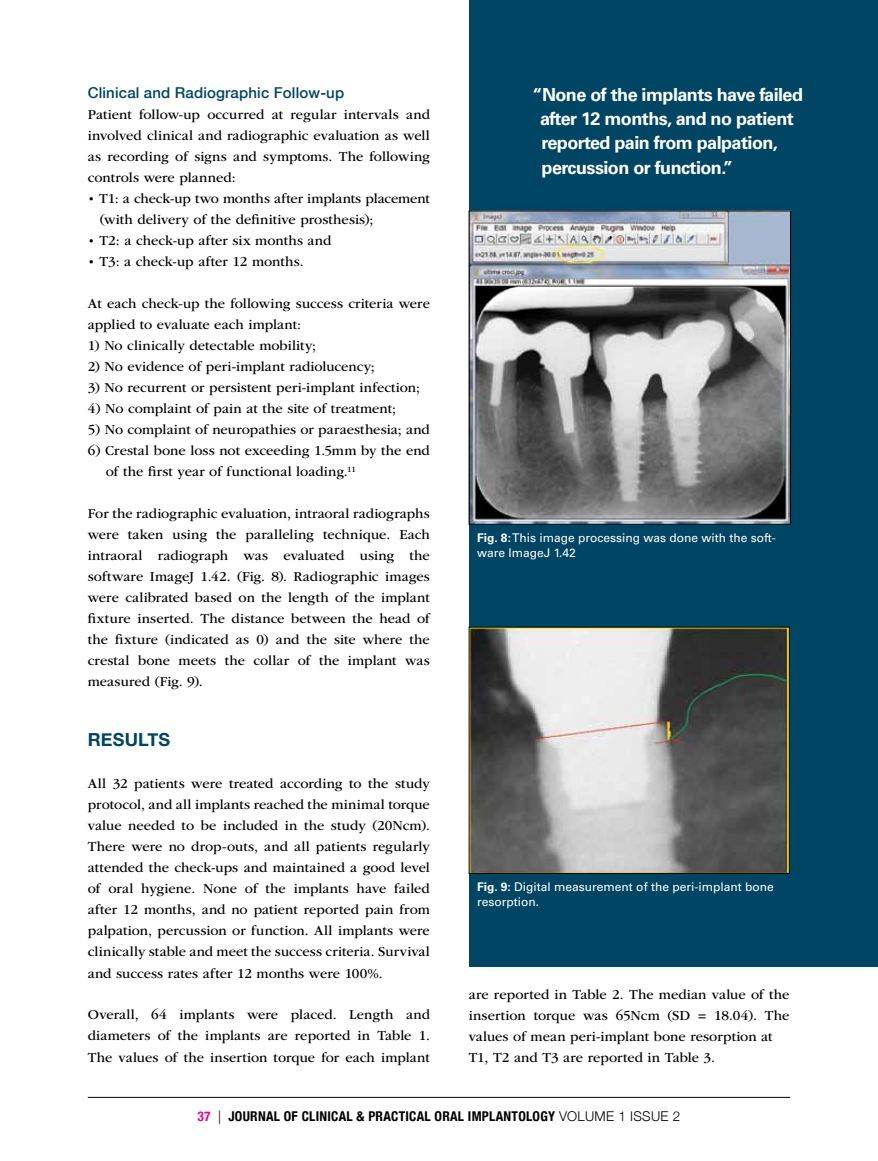
<style>
.page{position:relative;width:878px;height:1161px;background:#fff}
.page>*{position:absolute;margin:0;border:0;box-sizing:border-box;transform-origin:0 0}
.t1{font:700 18px/24.3px "Univers LT Std";letter-spacing:-.03em;color:#fff}
.t2{font:700 18px "Helvetica Neue";letter-spacing:.01em;color:#004563}
.t3{font:500 15px "Helvetica Neue";letter-spacing:.01em;color:#004563}
.t4{font:14.25px/21px "ITC Garamond Std";letter-spacing:.005em;color:#000;text-align:justify}
.t5{font:700 condensed 13.5px "Helvetica Neue";letter-spacing:.02em;color:#000}
.t6{font:12px/14.4px "Univers LT Std";color:#fff}
.s1{font-weight:700}
.s2{color:#ec008c}
.s3{font-weight:300;font-stretch:normal}
</style>
<div class="page">
<hr style="left:88px;top:1097px;width:702px;height:1px;background:#000">
<div style="left:468px;top:0;width:410px;height:967px;background:#004563"></div>
<img style="left:470px;top:213px;width:318px;height:310px">
<div style="left:468px;top:211px;width:322px;height:314px;border:1px solid #000"></div>
<img style="left:471px;top:629px;width:316px;height:243px">
<p class="t3" style="left:88px;top:84px;width:258px">Clinical and Radiographic Follow-up</p>
<p class="t4" style="left:88px;top:105px;width:343px">Patient follow-up occurred at regular intervals and involved clinical and radiographic evaluation as well as recording of signs and symptoms. The following controls were planned:</p>
<p class="t4" style="left:99px;top:189px;width:332px;text-align:left">T1: a check-up two months after implants placement (with delivery of the definitive prosthesis);<br>T2: a check-up after six months and<br>T3: a check-up after 12 months.</p>
<p class="t4" style="left:88px;top:294px;width:343px">At each check-up the following success criteria were applied to evaluate each implant:</p>
<p class="t4" style="left:88px;top:336px;width:230px">1) No clinically detectable mobility;</p>
<p class="t4" style="left:88px;top:357px;width:288px">2) No evidence of peri-implant radiolucency;</p>
<p class="t4" style="left:88px;top:378px;width:334px">3) No recurrent or persistent peri-implant infection;</p>
<p class="t4" style="left:88px;top:399px;width:310px">4) No complaint of pain at the site of treatment;</p>
<p class="t4" style="left:88px;top:420px;width:343px">5) No complaint of neuropathies or paraesthesia; and</p>
<p class="t4" style="left:106px;top:441px;width:325px;text-indent:-18px">6) Crestal bone loss not exceeding 1.5mm by the end of the first year of functional loading.<sup>11</sup></p>
<p class="t4" style="left:88px;top:504px;width:343px">For the radiographic evaluation, intraoral radiographs were taken using the paralleling technique. Each intraoral radiograph was evaluated using the software ImageJ 1.42. (Fig. 8). Radiographic images were calibrated based on the length of the implant fixture inserted. The distance between the head of the fixture (indicated as 0) and the site where the crestal bone meets the collar of the implant was measured (Fig. 9).</p>
<p class="t2" style="left:88px;top:729px;width:84px">RESULTS</p>
<p class="t4" style="left:88px;top:774px;width:343px">All 32 patients were treated according to the study protocol, and all implants reached the minimal torque value needed to be included in the study (20Ncm).<br>There were no drop-outs, and all patients regularly attended the check-ups and maintained a good level of oral hygiene. None of the implants have failed after 12 months, and no patient reported pain from palpation, percussion or function. All implants were clinically stable and meet the success criteria. Survival and success rates after 12 months were 100%.</p>
<p class="t4" style="left:88px;top:1005px;width:343px">Overall, 64 implants were placed. Length and diameters of the implants are reported in Table 1.<br>The values of the insertion torque for each implant</p>
<p class="t1" style="left:540px;top:82px;width:264px;text-indent:-8px">“None of the implants have failed after 12 months, and no patient reported pain from palpation, percussion or function.”</p>
<p class="t6" style="left:477px;top:531px;width:300px"><span class="s1">Fig. 8:</span> This image processing was done with the soft&shy;ware ImageJ 1.42</p>
<p class="t6" style="left:477px;top:880px;width:298px"><span class="s1">Fig. 9:</span> Digital measurement of the peri-implant bone resorption.</p>
<p class="t4" style="left:468px;top:985px;width:322px;text-align:left">are reported in Table 2. The median value of the insertion torque was 65Ncm (SD = 18.04). The values of mean peri-implant bone resorption at T1, T2 and T3 are reported in Table 3.</p>
<p class="t5" style="left:197px;top:1108px;width:484px"><span class="s2">37</span> <span class="s3">|</span> JOURNAL OF CLINICAL &amp; PRACTICAL ORAL IMPLANTOLOGY <span class="s3">VOLUME 1 ISSUE 2</span></p>
</div>
